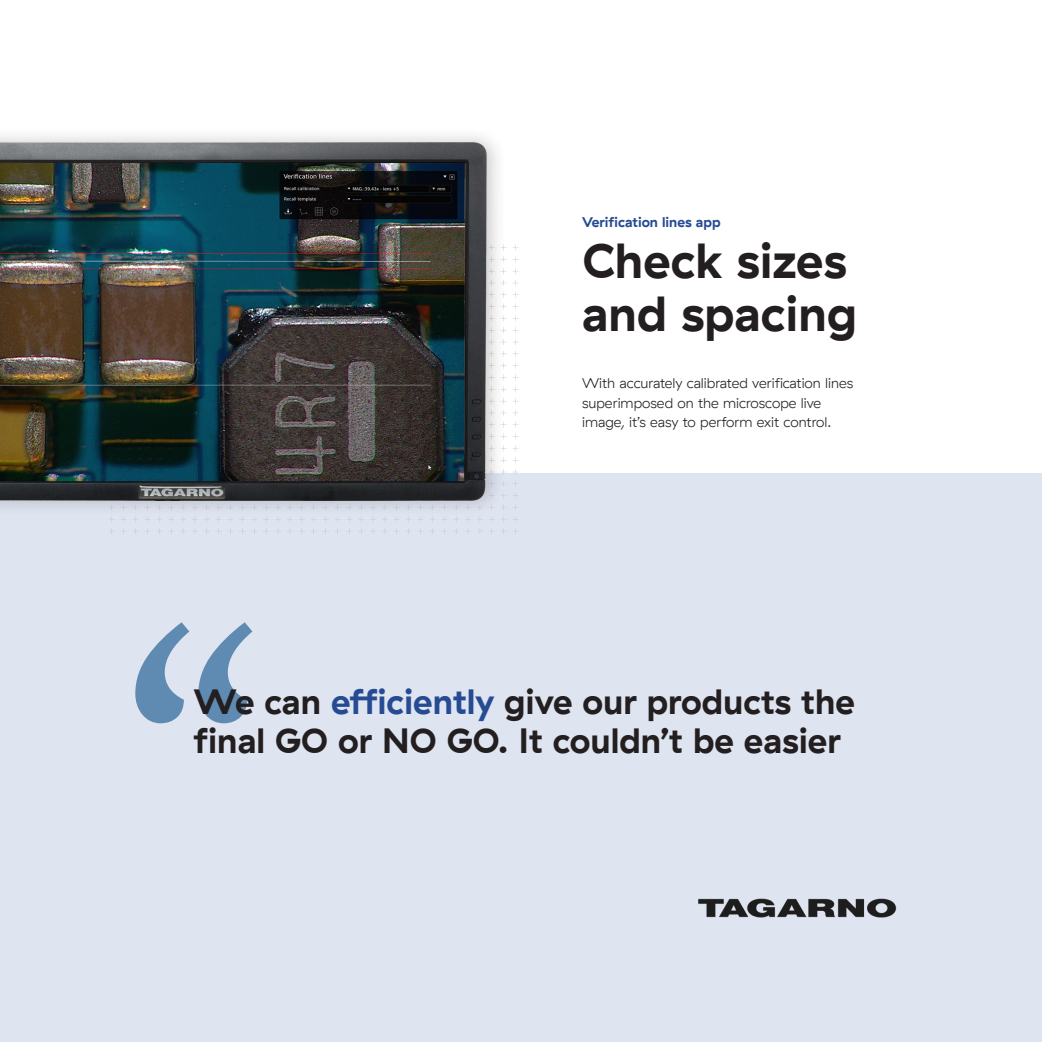
<style>
.page{position:relative;width:1042px;height:1042px;background:#fff}
.page>*{position:absolute;margin:0;border:0;box-sizing:border-box;transform-origin:0 0}
.t1{font:700 350px "Constantia";color:#1b598f}
.t2{font:700 49px/52.5px "GT Haptik";color:#231f20}
.Citat{font:700 35px/38.5px "GT Haptik";color:#231f20}
.t3{font:300 14px/19.2px "GT Haptik";color:#231f20}
.Tag{font:700 14px "GT Haptik";color:#274b93}
.s1{color:#274b93}
</style>
<div class="page">
<div style="left:0;top:474px;width:1042px;height:568px;background:#dee4f0"></div>
<img style="left:698px;top:898px;width:199px;height:20px">
<svg style="left:133px;top:517px;width:17px;height:5px"></svg>
<svg style="left:133px;top:528px;width:17px;height:6px"></svg>
<svg style="left:406px;top:517px;width:17px;height:5px"></svg>
<svg style="left:406px;top:528px;width:17px;height:6px"></svg>
<svg style="left:513px;top:363px;width:5px;height:17px"></svg>
<svg style="left:507px;top:469px;width:11px;height:6px"></svg>
<svg style="left:501px;top:516px;width:17px;height:6px"></svg>
<svg style="left:501px;top:528px;width:17px;height:6px"></svg>
<svg style="left:513px;top:280px;width:5px;height:6px"></svg>
<div style="left:0;top:126px;width:507px;height:391px;background:#231f20;opacity:.25"></div>
<img style="left:0;top:139px;width:494px;height:362px">
<p class="Tag" style="left:582px;top:214px;width:140px">Verification lines app</p>
<h1 class="t2" style="left:582px;top:235px;width:276px">Check sizes and spacing</h1>
<p class="t3" style="left:582px;top:374px;width:272px">With accurately calibrated verification lines superimposed on the microscope live image, it’s easy to perform exit control.</p>
<h1 class="t1" style="left:124px;top:522px;width:140px">“</h1>
<p class="Citat" style="left:193px;top:683px;width:663px">We can <span class="s1">efficiently</span> give our products the final GO or NO GO. It couldn’t be easier</p>
</div>
